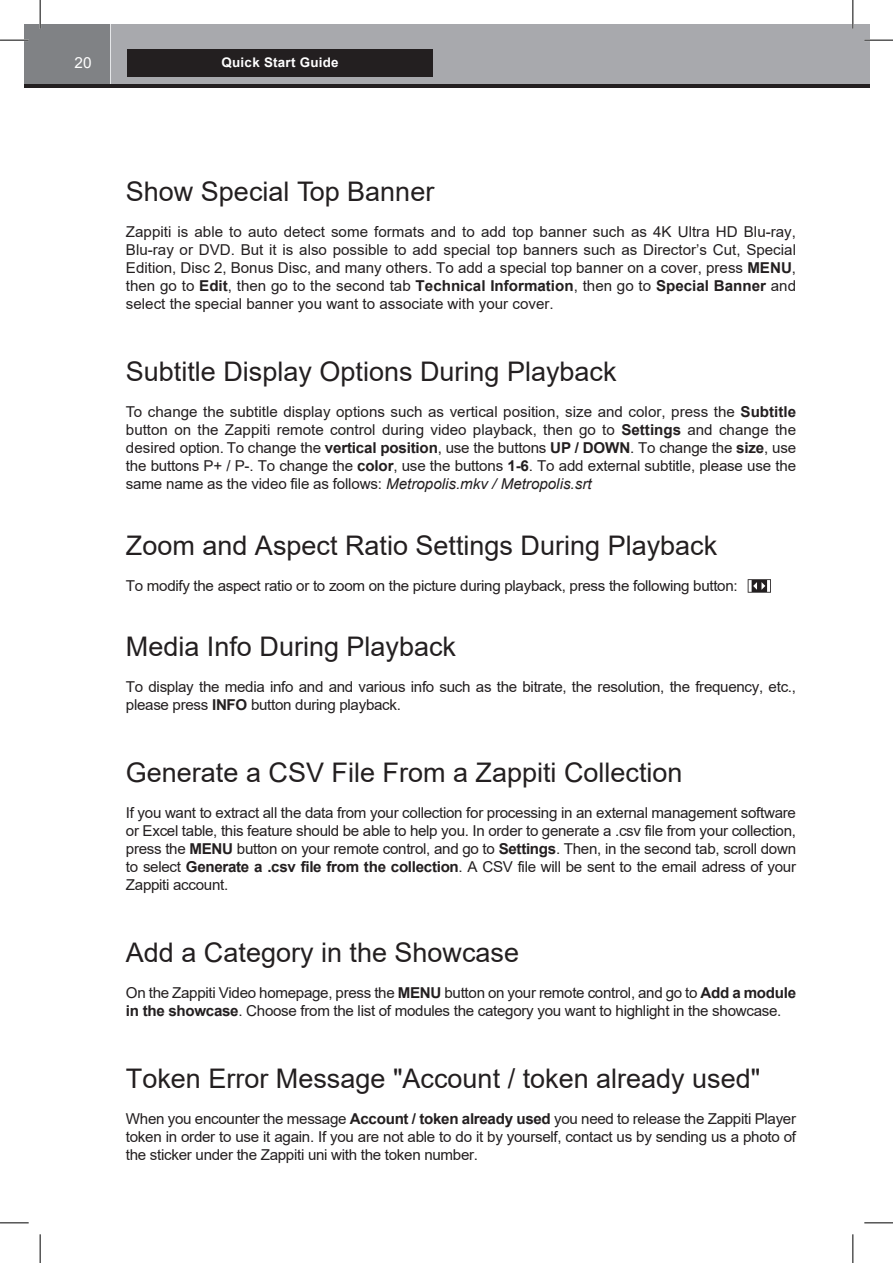
<style>
.page{position:relative;width:893px;height:1263px;background:#fff}
.page>*{position:absolute;margin:0;border:0;box-sizing:border-box;transform-origin:0 0}
.t1{font:27px "Arial";color:#231f20}
.t2{font:15.15px "Arial";color:#fff}
.t3{font:15px/18px "Arial";letter-spacing:-.02em;color:#231f20;text-align:justify}
.t4{font:700 13.2px "Arial";letter-spacing:.02em;color:#fff}
.s1{font-weight:700}
.s2{font-style:italic}
</style>
<div class="page">
<div style="left:24px;top:24px;width:845px;height:60px;background:#a8a9ad"></div>
<div style="left:24px;top:24px;width:86px;height:61px;background:#808285"></div>
<div style="left:127px;top:49px;width:305px;height:28px;background:#231f20"></div>
<hr style="left:110px;top:24px;width:1px;height:61px;background:#e6e7e9">
<hr style="left:24px;top:84px;width:845px;height:4px;background:#231f20">
<hr style="left:0;top:39px;width:29px;height:2px;background:#fff">
<hr style="left:864px;top:39px;width:29px;height:2px;background:#fff">
<hr style="left:39px;top:0;width:2px;height:29px;background:#fff">
<hr style="left:852px;top:0;width:2px;height:29px;background:#fff">
<svg style="left:0;top:40px;width:29px;height:1px"></svg>
<svg style="left:864px;top:40px;width:29px;height:1px"></svg>
<svg style="left:0;top:1222px;width:29px;height:1px"></svg>
<svg style="left:864px;top:1222px;width:29px;height:1px"></svg>
<svg style="left:40px;top:0;width:1px;height:29px"></svg>
<svg style="left:40px;top:1234px;width:1px;height:29px"></svg>
<svg style="left:853px;top:0;width:1px;height:29px"></svg>
<svg style="left:853px;top:1234px;width:1px;height:29px"></svg>
<svg style="left:748px;top:579px;width:23px;height:14px"></svg>
<p class="t2" style="left:75px;top:53px;width:19px">20</p>
<p class="t4" style="left:222px;top:53px;width:119px">Quick Start Guide</p>
<h1 class="t1" style="left:126px;top:173px;width:310px">Show Special Top Banner</h1>
<p class="t3" style="left:126px;top:223px;width:672px">Zappiti is able to auto detect some formats and to add top banner such as 4K Ultra HD Blu-ray, Blu-ray or DVD. But it is also possible to add special top banners such as Director’s Cut, Special Edition, Disc 2, Bonus Disc, and many others. To add a special top banner on a cover, press <span class="s1">MENU</span>, then go to <span class="s1">Edit</span>, then go to the second tab <span class="s1">Technical Information</span>, then go to <span class="s1">Special Banner</span> and select the special banner you want to associate with your cover.</p>
<h1 class="t1" style="left:126px;top:353px;width:492px">Subtitle Display Options During Playback</h1>
<p class="t3" style="left:126px;top:403px;width:672px">To change the subtitle display options such as vertical position, size and color, press the <span class="s1">Subtitle </span>button on the Zappiti remote control during video playback, then go to <span class="s1">Settings</span> and change the desired option. To change the <span class="s1">vertical position</span>, use the buttons <span class="s1">UP / DOWN</span>. To change the <span class="s1">size</span>, use the buttons P+ / P-. To change the <span class="s1">color</span>, use the buttons <span class="s1">1-6</span>. To add external subtitle, please use the same name as the video file as follows: <span class="s2">Metropolis.mkv / Metropolis.srt</span></p>
<h1 class="t1" style="left:126px;top:527px;width:593px">Zoom and Aspect Ratio Settings During Playback</h1>
<p class="t3" style="left:126px;top:576px;width:613px">To modify the aspect ratio or to zoom on the picture during playback, press the following button:</p>
<h1 class="t1" style="left:126px;top:628px;width:332px">Media Info During Playback</h1>
<p class="t3" style="left:126px;top:678px;width:672px">To display the media info and and various info such as the bitrate, the resolution, the frequency, etc., please press <span class="s1">INFO</span> button during playback.</p>
<h1 class="t1" style="left:126px;top:754px;width:558px">Generate a CSV File From a Zappiti Collection</h1>
<p class="t3" style="left:126px;top:804px;width:672px">If you want to extract all the data from your collection for processing in an external management software or Excel table, this feature should be able to help you. In order to generate a .csv file from your collection, press the <span class="s1">MENU</span> button on your remote control, and go to <span class="s1">Settings</span>. Then, in the second tab, scroll down to select <span class="s1">Generate a .csv file from the collection</span>. A CSV file will be sent to the email adress of your Zappiti account.</p>
<h1 class="t1" style="left:126px;top:934px;width:395px">Add a Category in the Showcase</h1>
<p class="t3" style="left:126px;top:984px;width:672px">On the Zappiti Video homepage, press the <span class="s1">MENU</span> button on your remote control, and go to <span class="s1">Add a module in the showcase</span>. Choose from the list of modules the category you want to highlight in the showcase.</p>
<h1 class="t1" style="left:126px;top:1060px;width:636px">Token Error Message "Account / token already used"</h1>
<p class="t3" style="left:126px;top:1110px;width:672px">When you encounter the message <span class="s1">Account / token already used</span> you need to release the Zappiti Player token in order to use it again. If you are not able to do it by yourself, contact us by sending us a photo of the sticker under the Zappiti uni with the token number.</p>
</div>
